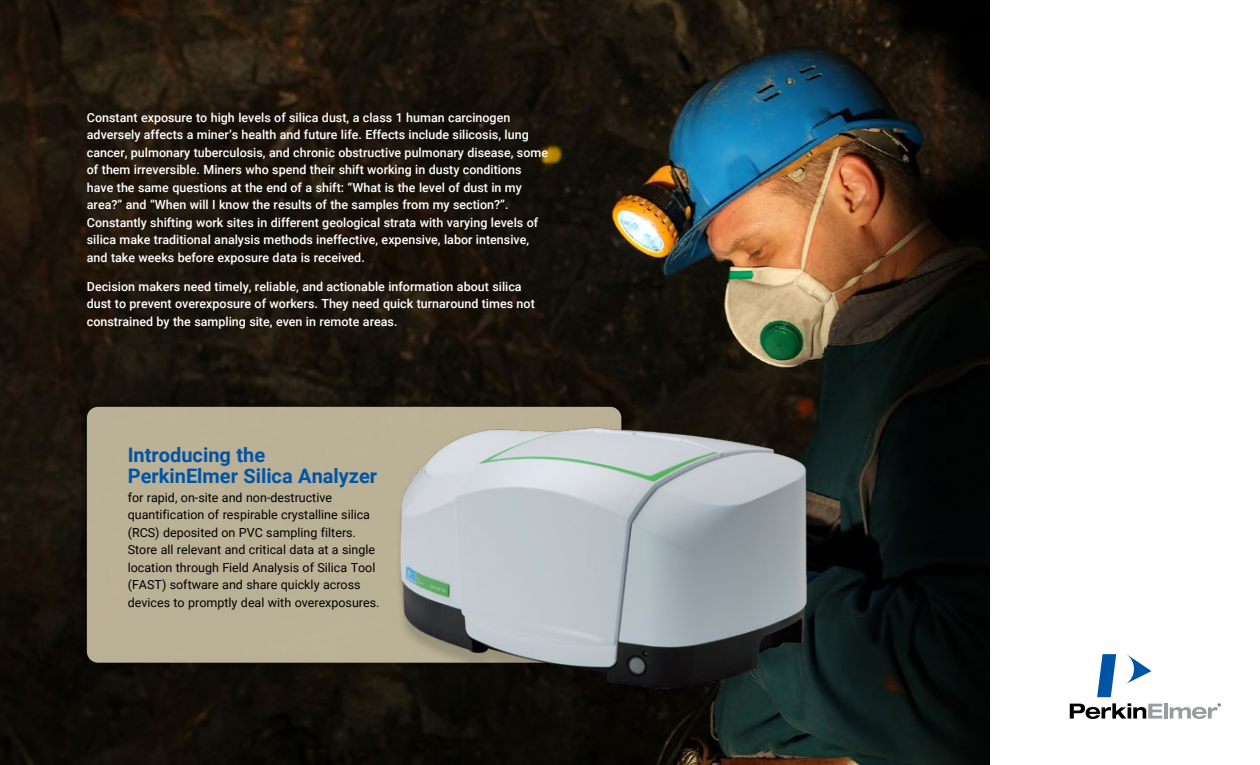
<style>
.page{position:relative;width:1260px;height:765px;background:#fff}
.page>*{position:absolute;margin:0;border:0;box-sizing:border-box;transform-origin:0 0}
.t1{font:700 20px/21.2px "Roboto";color:#0054a6}
.t2{font:500 12.5px/17.5px "Roboto";color:#fff}
.t3{font:12.5px/17.5px "Roboto";color:#000}
</style>
<div class="page">
<svg style="left:1070px;top:703px;width:92px;height:16px"></svg>
<hr style="left:1164px;top:703px;width:4px;height:16px;background:#999b9e">
<svg style="left:1127px;top:654px;width:24px;height:30px"></svg>
<svg style="left:1097px;top:654px;width:19px;height:43px"></svg>
<svg style="left:1170px;top:703px;width:51px;height:16px"></svg>
<img style="left:0;top:0;width:990px;height:764px">
<div style="left:79px;top:399px;width:550px;height:272px;background:#000;opacity:.75"></div>
<div style="left:87px;top:407px;width:534px;height:256px;background:#bab196;border-radius:11px"></div>
<img style="left:386px;top:421px;width:476px;height:289px">
<p class="t2" style="left:87px;top:108px;width:463px">Constant exposure to high levels of silica dust, a class 1 human carcinogen adversely affects a miner’s health and future life. Effects include silicosis, lung cancer, pulmonary tuberculosis, and chronic obstructive pulmonary disease, some of them irreversible. Miners who spend their shift working in dusty conditions have the same questions at the end of a shift: “What is the level of dust in my area?” and “When will I know the results of the samples from my section?”.<br>Constantly shifting work sites in different geological strata with varying levels of silica make traditional analysis methods ineffective, expensive, labor intensive, and take weeks before exposure data is received.</p>
<p class="t2" style="left:87px;top:277px;width:449px">Decision makers need timely, reliable, and actionable information about silica dust to prevent overexposure of workers. They need quick turnaround times not constrained by the sampling site, even in remote areas.</p>
<h1 class="t1" style="left:128px;top:443px;width:251px">Introducing the<br>PerkinElmer Silica Analyzer</h1>
<p class="t3" style="left:128px;top:488px;width:253px">for rapid, on-site and non-destructive quantification of respirable crystalline silica (RCS) deposited on PVC sampling filters.<br>Store all relevant and critical data at a single location through Field Analysis of Silica Tool (FAST) software and share quickly across devices to promptly deal with overexposures.</p>
</div>
